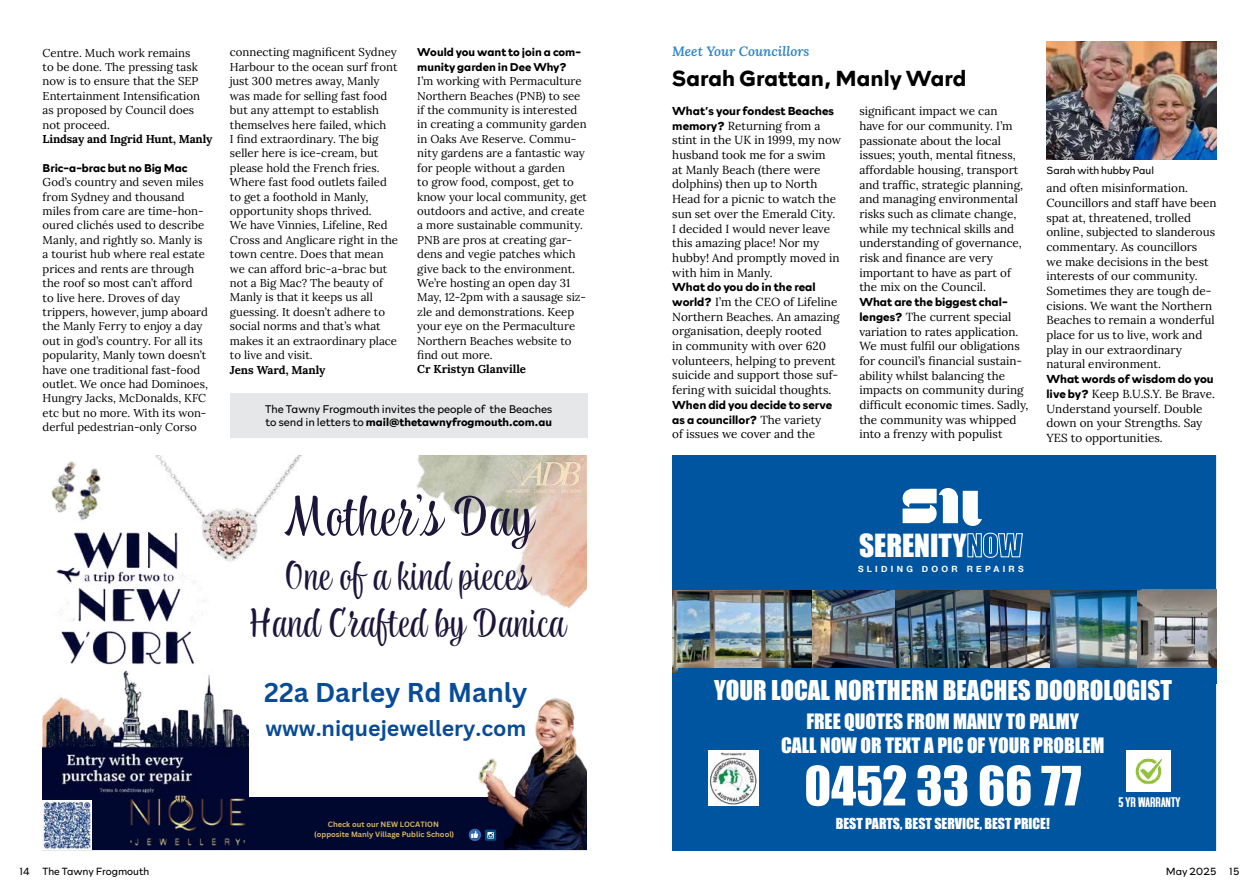
<style>
.page{position:relative;width:1259px;height:893px;background:#fff}
.page>*{position:absolute;margin:0;border:0;box-sizing:border-box;transform-origin:0 0}
.t1{font:59.4px "TT Knickerbockers Script";color:#1d153a}
.t2{font:50.1px "Impact";color:#fff}
.t3{font:41.85px/47.1px "TT Knickerbockers Script";color:#1d153a;text-align:center}
.t4{font:29.25px "Impact";color:#fff}
.t5{font:700 26.55px "Canva Sans";color:#084b98}
.t6{font:25.05px "Impact";color:#fff}
.t7{font:700 22.05px "Rockford Sans";color:#000}
.t8{font:700 21.3px "Canva Sans";color:#084b98}
.t9{font:19.5px "Impact";color:#fff}
.t10{font:13.95px "Impact";color:#fff}
.t11{font:13.95px "Summer Loving Sans";color:#fff}
.t12{font:italic 600 13.5px "Lora";color:#2b87c8}
.t13{font:11.7px/14.7px "Lora";color:#000}
.t14{font:700 11.7px/14.7px "Rockford Sans";color:#000}
.t15{font:11.4px/14.4px "Lora";color:#000}
.t16{font:700 11.4px/14.4px "Rockford Sans";color:#000}
.t17{font:700 11.4px "Lora";letter-spacing:-.01em;color:#000}
.t18{font:300 11.25px/13.5px "Rockford Sans";color:#000}
.t19{font:300 10.5px "Rockford Sans";letter-spacing:-.005em;color:#000}
.t20{font:700 8.7px "Helvetica Neue";letter-spacing:.38em;color:#fff}
.t21{font:700 7.5px/10.2px "Canva Sans";color:#d8b266;text-align:center}
.s1{font-weight:700}
.s2{font-family:"Rockford Sans";font-weight:700}
.s3{font-family:"Lora";font-weight:400}
.s4{color:#0055a1}
</style>
<div class="page">
<div style="left:230px;top:393px;width:357px;height:45px;background:#e6e7e8"></div>
<img style="left:1046px;top:42px;width:170px;height:117px">
<div style="left:672px;top:455px;width:544px;height:395px;background:#0055a1"></div>
<img style="left:672px;top:590px;width:141px;height:82px">
<img style="left:813px;top:590px;width:237px;height:78px">
<img style="left:1050px;top:590px;width:87px;height:78px">
<img style="left:1137px;top:590px;width:79px;height:78px">
<svg style="left:902px;top:488px;width:121px;height:70px"></svg>
<img style="left:709px;top:750px;width:50px;height:55px">
<img style="left:1126px;top:750px;width:44px;height:42px">
<div style="left:678px;top:668px;width:538px;height:16px;background:#0055a1"></div>
<img style="left:417px;top:455px;width:170px;height:154px">
<img style="left:51px;top:461px;width:50px;height:53px">
<img style="left:501px;top:455px;width:85px;height:42px">
<img style="left:43px;top:514px;width:205px;height:284px">
<div style="left:43px;top:798px;width:544px;height:52px;background:#000830"></div>
<img style="left:43px;top:800px;width:49px;height:50px">
<img style="left:123px;top:790px;width:131px;height:56px">
<img style="left:455px;top:697px;width:132px;height:153px">
<div style="left:485px;top:829px;width:11px;height:12px;background:#004d82;border-radius:2px"></div>
<svg style="left:487px;top:832px;width:7px;height:7px"></svg>
<svg style="left:469px;top:829px;width:12px;height:12px"></svg>
<img style="left:142px;top:455px;width:161px;height:153px">
<p class="t15" style="left:43px;top:44px;width:159px">Centre. Much work remains to be done. The pressing task now is to ensure that the SEP<br>Entertainment Intensification as proposed by Council does not proceed.</p>
<p class="t17" style="left:43px;top:130px;width:171px">Lindsay and Ingrid Hunt, Manly</p>
<p class="t16" style="left:43px;top:160px;width:146px">Bric-a-brac but no Big Mac</p>
<p class="t15" style="left:43px;top:174px;width:167px">God’s country and seven miles from Sydney and thousand miles from care are time-hon&shy;oured clichés used to describe<br>Manly, and rightly so. Manly is a tourist hub where real estate prices and rents are through the roof so most can’t afford<br>to live here. Droves of day trippers, however, jump aboard the Manly Ferry to enjoy a day out in god’s country. For all its popularity, Manly town doesn’t have one traditional fast-food outlet. We once had Dominoes,<br>Hungry Jacks, McDonalds, KFC etc but no more. With its won&shy;derful pedestrian-only Corso</p>
<p class="t15" style="left:230px;top:44px;width:170px">connecting magnificent Sydney<br>Harbour to the ocean surf front just 300 metres away, Manly was made for selling fast food but any attempt to establish themselves here failed, which<br>I find extraordinary. The big seller here is ice-cream, but please hold the French fries.<br>Where fast food outlets failed to get a foothold in Manly, opportunity shops thrived.<br>We have Vinnies, Lifeline, Red<br>Cross and Anglicare right in the town centre. Does that mean we can afford bric-a-brac but not a Big Mac? The beauty of<br>Manly is that it keeps us all guessing. It doesn’t adhere to social norms and that’s what makes it an extraordinary place to live and visit.</p>
<p class="t17" style="left:230px;top:361px;width:97px">Jens Ward, Manly</p>
<p class="t16" style="left:417px;top:45px;width:165px">Would you want to join a com&shy;munity garden in Dee Why?</p>
<p class="t15" style="left:417px;top:73px;width:171px">I’m working with Permaculture<br>Northern Beaches (PNB) to see if the community is interested in creating a community garden in Oaks Ave Reserve. Commu&shy;nity gardens are a fantastic way for people without a garden<br>to grow food, compost, get to know your local community, get outdoors and active, and create a more sustainable community.<br>PNB are pros at creating gar&shy;dens and vegie patches which give back to the environment.<br>We’re hosting an open day 31<br>May, 12-2pm with a sausage siz&shy;zle and demonstrations. Keep your eye on the Permaculture<br>Northern Beaches website to find out more.</p>
<p class="t17" style="left:417px;top:361px;width:110px">Cr Kristyn Glanville</p>
<p class="t18" style="left:265px;top:401px;width:289px">The Tawny Frogmouth invites the people of the Beaches to send in letters to <span class="s1">mail@thetawnyfrogmouth.com.au</span></p>
<h1 class="t1" style="left:286px;top:479px;width:248px">Mother’s Day</h1>
<h3 class="t3" style="left:248px;top:555px;width:318px">One of a kind pieces<br>Hand Crafted by Danica</h3>
<h3 class="t5" style="left:264px;top:677px;width:265px">22a Darley Rd Manly</h3>
<h3 class="t8" style="left:265px;top:715px;width:263px">www.niquejewellery.com</h3>
<p class="t21" style="left:314px;top:819px;width:142px">Check out our NEW LOCATION (opposite Manly Village Public School)</p>
<p class="t12" style="left:672px;top:42px;width:139px">Meet Your Councillors</p>
<h3 class="t7" style="left:672px;top:62px;width:296px">Sarah Grattan, Manly Ward</h3>
<p class="t14" style="left:672px;top:103px;width:163px">What’s your fondest Beaches</p>
<p class="t13" style="left:672px;top:117px;width:170px"><span class="s2">memory?</span> Returning from a stint in the UK in 1999, my now husband took me for a swim<br>at Manly Beach (there were dolphins) then up to North<br>Head for a picnic to watch the sun set over the Emerald City.<br>I decided I would never leave this amazing place! Nor my hubby! And promptly moved in with him in Manly.</p>
<p class="t14" style="left:672px;top:279px;width:145px">What do you do in the real</p>
<p class="t13" style="left:672px;top:294px;width:169px"><span class="s2">world?</span> I’m the CEO of Lifeline<br>Northern Beaches. An amazing organisation, deeply rooted<br>in community with over 620 volunteers, helping to prevent suicide and support those suf&shy;fering with suicidal thoughts.</p>
<p class="t14" style="left:672px;top:397px;width:161px">When did you decide to serve as a councillor? <span class="s3">The variety</span></p>
<p class="t13" style="left:672px;top:426px;width:144px">of issues we cover and the</p>
<p class="t13" style="left:859px;top:103px;width:165px">significant impact we can have for our community. I’m passionate about the local issues; youth, mental fitness, affordable housing, transport and traffic, strategic planning, and managing environmental risks such as climate change, while my technical skills and understanding of governance, risk and finance are very important to have as part of the mix on the Council.</p>
<p class="t14" style="left:859px;top:294px;width:150px">What are the biggest chal-</p>
<p class="t13" style="left:859px;top:309px;width:171px"><span class="s2">lenges?</span> The current special variation to rates application.<br>We must fulfil our obligations for council’s financial sustain&shy;ability whilst balancing the impacts on community during difficult economic times. Sadly, the community was whipped into a frenzy with populist</p>
<p class="t19" style="left:1046px;top:162px;width:109px">Sarah with hubby Paul</p>
<p class="t13" style="left:1046px;top:180px;width:172px">and often misinformation.<br>Councillors and staff have been spat at, threatened, trolled online, subjected to slanderous commentary. As councillors<br>we make decisions in the best interests of our community.<br>Sometimes they are tough de&shy;cisions. We want the Northern<br>Beaches to remain a wonderful place for us to live, work and play in our extraordinary natural environment.</p>
<p class="t14" style="left:1046px;top:371px;width:169px">What words of wisdom do you</p>
<p class="t13" style="left:1046px;top:385px;width:170px"><span class="s2">live by?</span> Keep B.U.S.Y. Be Brave.<br>Understand yourself. Double down on your Strengths. Say<br>YES to opportunities.</p>
<h3 class="t4" style="left:859px;top:523px;width:165px">SERENITY<span class="s4">NOW</span></h3>
<p class="t20" style="left:858px;top:562px;width:167px">SLIDING DOOR REPAIRS</p>
<h3 class="t6" style="left:714px;top:671px;width:459px">YOUR LOCAL NORTHERN BEACHES DOOROLOGIST</h3>
<h3 class="t9" style="left:806px;top:707px;width:274px">FREE QUOTES FROM MANLY TO PALMY</h3>
<h3 class="t9" style="left:781px;top:730px;width:325px">CALL NOW OR TEXT A PIC OF YOUR PROBLEM</h3>
<h2 class="t2" style="left:804px;top:747px;width:278px">0452 33 66 77</h2>
<p class="t10" style="left:836px;top:812px;width:215px">BEST PARTS, BEST SERVICE, BEST PRICE!</p>
<p class="t11" style="left:1118px;top:794px;width:63px">5 YR WARRANTY</p>
<p class="t19" style="left:20px;top:864px;width:131px">14 The Tawny Frogmouth</p>
<p class="t19" style="left:1165px;top:864px;width:75px">May 2025 15</p>
</div>
